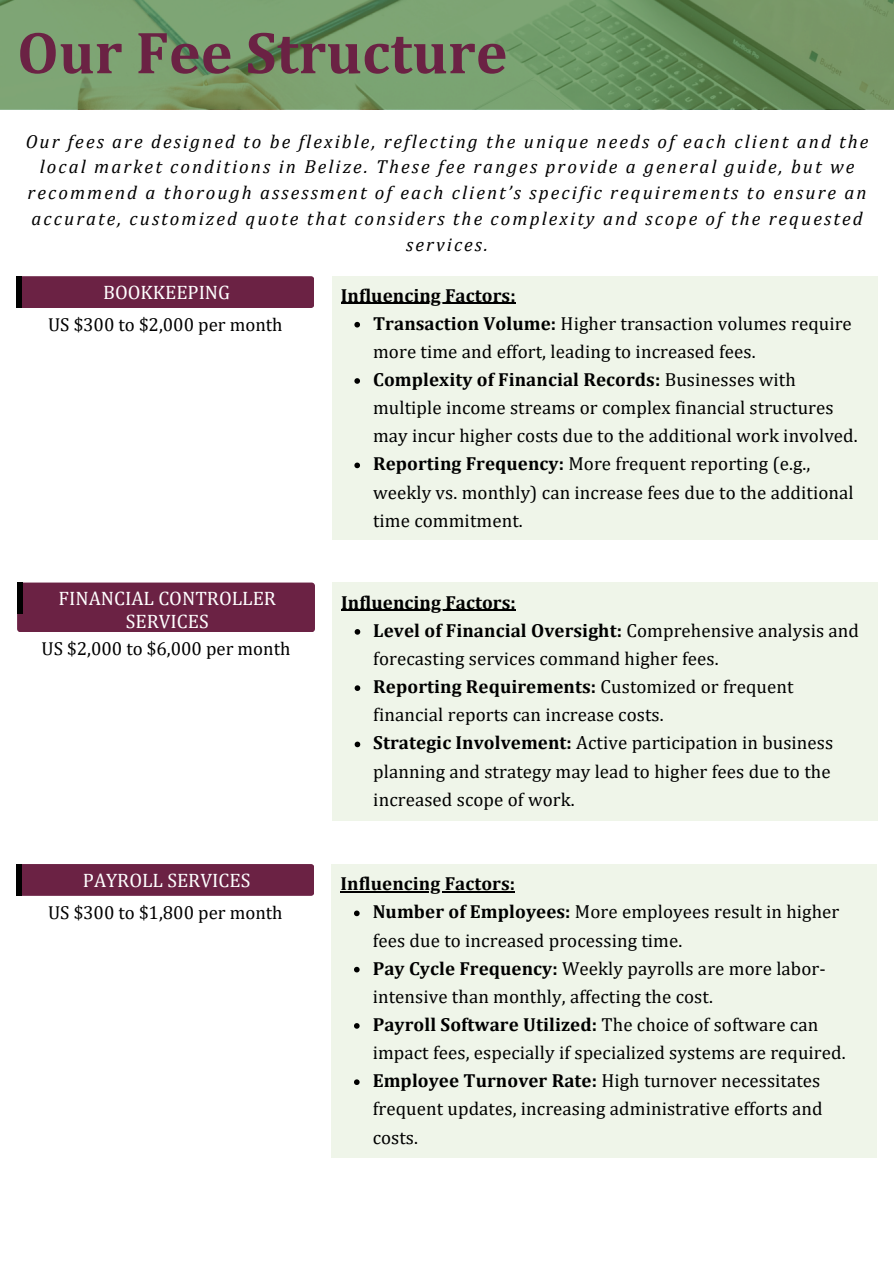
<style>
.page{position:relative;width:894px;height:1264px;background:#fff}
.page>*{position:absolute;margin:0;border:0;box-sizing:border-box;transform-origin:0 0}
.t1{font:700 60px "Cambria";color:#6b2244}
.t2{font:19.5px/22.5px "Cambria";color:#fff;text-align:center}
.t3{font:18.9px/28.2px "Cambria";letter-spacing:.005em;color:#000}
.t4{font:italic 18.9px/25.8px "Cambria";letter-spacing:.11em;color:#000;text-align:center}
.t5{font:700 18.9px "Cambria";letter-spacing:.005em;color:#000}
.t6{font:18.75px "Cambria";color:#000}
.s1{font-weight:700}
</style>
<div class="page">
<div style="left:16px;top:276px;width:298px;height:32px;background:#6b2244;border-radius:3px"></div>
<div style="left:16px;top:276px;width:6px;height:32px;background:#000"></div>
<div style="left:331px;top:276px;width:545px;height:264px;background:#eff5e9"></div>
<hr style="left:341px;top:303px;width:174px;height:1px;background:#000">
<svg style="left:354px;top:322px;width:6px;height:5px"></svg>
<svg style="left:354px;top:378px;width:6px;height:6px"></svg>
<svg style="left:354px;top:462px;width:6px;height:6px"></svg>
<svg style="left:0;top:0;width:893px;height:110px;fill:#7aa170"></svg>
<div style="left:17px;top:582px;width:298px;height:50px;background:#6b2244;border-radius:3px"></div>
<div style="left:17px;top:582px;width:6px;height:32px;background:#000"></div>
<div style="left:332px;top:582px;width:545px;height:239px;background:#eff5e9"></div>
<hr style="left:341px;top:610px;width:175px;height:1px;background:#000">
<svg style="left:354px;top:629px;width:6px;height:5px"></svg>
<svg style="left:354px;top:685px;width:6px;height:6px"></svg>
<svg style="left:354px;top:741px;width:6px;height:6px"></svg>
<div style="left:16px;top:864px;width:298px;height:31px;background:#6b2244;border-radius:3px"></div>
<div style="left:16px;top:864px;width:6px;height:31px;background:#000"></div>
<div style="left:331px;top:864px;width:545px;height:293px;background:#eff5e9"></div>
<hr style="left:340px;top:891px;width:175px;height:1px;background:#000">
<svg style="left:354px;top:910px;width:5px;height:6px"></svg>
<svg style="left:354px;top:966px;width:5px;height:6px"></svg>
<svg style="left:354px;top:1023px;width:5px;height:5px"></svg>
<svg style="left:354px;top:1079px;width:5px;height:5px"></svg>
<p class="t1" style="left:17px;top:16px;width:491px">Our Fee Structure</p>
<p class="t4" style="left:26px;top:128px;width:844px">Our fees are designed to be flexible, reflecting the unique needs of each client and the local market conditions in Belize. These fee ranges provide a general guide, but we recommend a thorough assessment of each client’s specific requirements to ensure an accurate, customized quote that considers the complexity and scope of the requested services.</p>
<p class="t2" style="left:103px;top:280px;width:128px">BOOKKEEPING</p>
<h1 class="t6" style="left:48px;top:313px;width:236px">US $300 to $2,000 per month</h1>
<p class="t5" style="left:341px;top:284px;width:176px">Influencing Factors:</p>
<h2 class="t3" style="left:373px;top:309px;width:480px"><span class="s1">Transaction Volume:</span> Higher transaction volumes require more time and effort, leading to increased fees.</h2>
<p class="t3" style="left:373px;top:365px;width:486px"><span class="s1">Complexity of Financial Records:</span> Businesses with multiple income streams or complex financial structures may incur higher costs due to the additional work involved.</p>
<h3 class="t3" style="left:373px;top:449px;width:482px"><span class="s1">Reporting Frequency:</span> More frequent reporting (e.g., weekly vs. monthly) can increase fees due to the additional time commitment.</h3>
<p class="t2" style="left:59px;top:587px;width:219px">FINANCIAL CONTROLLER<br>SERVICES</p>
<h2 class="t6" style="left:42px;top:637px;width:250px">US $2,000 to $6,000 per month</h2>
<p class="t5" style="left:341px;top:591px;width:176px">Influencing Factors:</p>
<h3 class="t3" style="left:373px;top:616px;width:487px"><span class="s1">Level of Financial Oversight:</span> Comprehensive analysis and forecasting services command higher fees.</h3>
<p class="t3" style="left:373px;top:672px;width:421px"><span class="s1">Reporting Requirements:</span> Customized or frequent financial reports can increase costs.</p>
<p class="t3" style="left:373px;top:728px;width:461px"><span class="s1">Strategic Involvement:</span> Active participation in business planning and strategy may lead to higher fees due to the increased scope of work.</p>
<p class="t2" style="left:83px;top:868px;width:169px">PAYROLL SERVICES</p>
<h2 class="t6" style="left:48px;top:901px;width:236px">US $300 to $1,800 per month</h2>
<p class="t5" style="left:340px;top:872px;width:176px">Influencing Factors:</p>
<h3 class="t3" style="left:372px;top:897px;width:468px"><span class="s1">Number of Employees:</span> More employees result in higher fees due to increased processing time.</h3>
<p class="t3" style="left:372px;top:953px;width:454px"><span class="s1">Pay Cycle Frequency:</span> Weekly payrolls are more labor&shy;intensive than monthly, affecting the cost.</p>
<p class="t3" style="left:372px;top:1009px;width:474px"><span class="s1">Payroll Software Utilized:</span> The choice of software can impact fees, especially if specialized systems are required.</p>
<p class="t3" style="left:372px;top:1066px;width:451px"><span class="s1">Employee Turnover Rate:</span> High turnover necessitates frequent updates, increasing administrative efforts and costs.</p>
</div>
